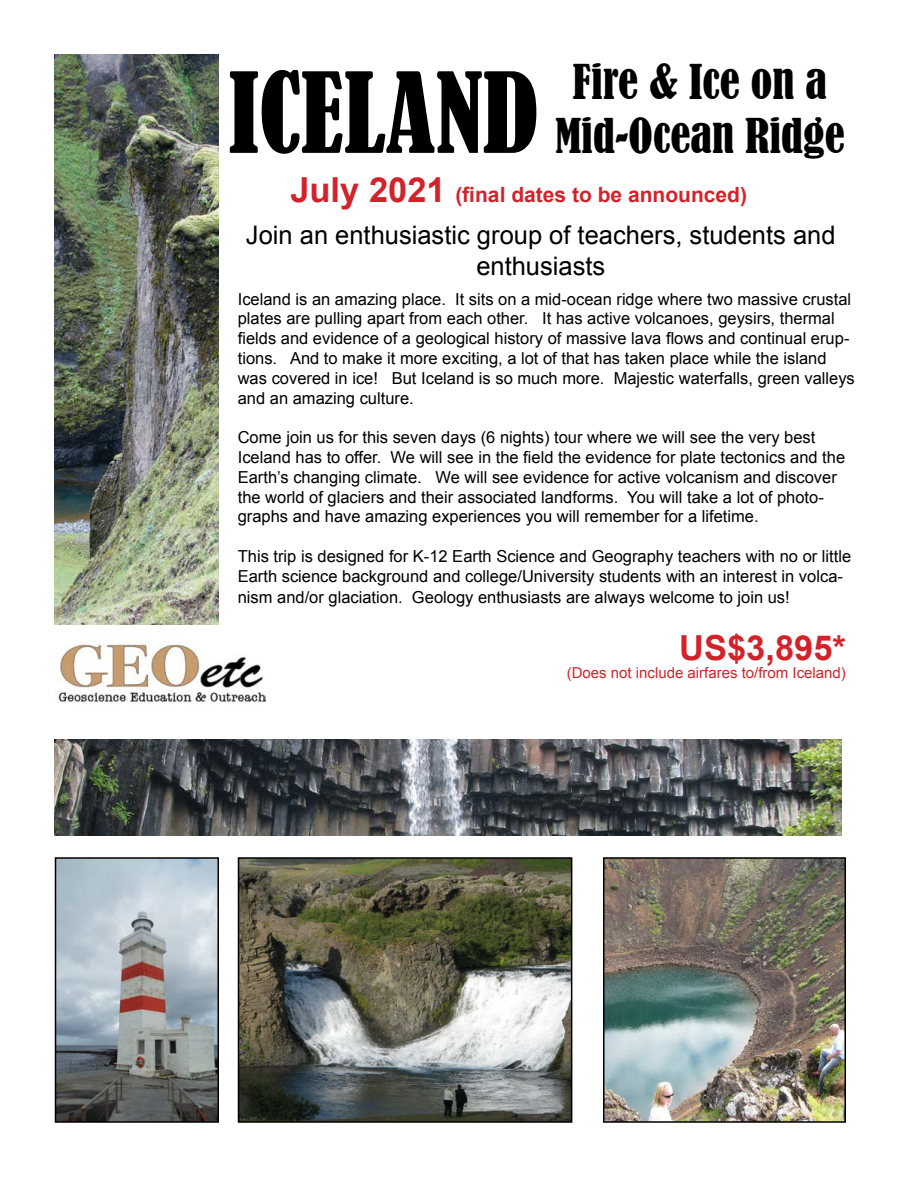
<style>
.page{position:relative;width:918px;height:1188px;background:#fff}
.page>*{position:absolute;margin:0;border:0;box-sizing:border-box;transform-origin:0 0}
.t1{font:condensed 103.5px "Bernard";color:#000}
.t2{font:condensed 45px/54px "Bernard";color:#000;text-align:center}
.t3{font:700 34.5px "Arial";color:#d2232a}
.t4{font:25.5px/30.6px "Arial";color:#000;text-align:center}
.t5{font:700 21px "Arial";color:#d2232a}
.t6{font:16.5px/19.8px "Arial";color:#000}
.t7{font:15px "Arial";color:#d2232a}
.s1{font-size:34.5px}
</style>
<div class="page">
<img style="left:58px;top:860px;width:158px;height:260px">
<div style="left:55px;top:857px;width:164px;height:266px;border:2px solid #000"></div>
<img style="left:606px;top:860px;width:237px;height:260px">
<div style="left:603px;top:857px;width:243px;height:266px;border:2px solid #000"></div>
<img style="left:241px;top:860px;width:328px;height:260px">
<div style="left:238px;top:857px;width:334px;height:266px;border:2px solid #000"></div>
<img style="left:55px;top:54px;width:163px;height:571px">
<img style="left:58px;top:642px;width:208px;height:61px">
<img style="left:54px;top:740px;width:787px;height:96px">
<h2 class="t2" style="left:555px;top:55px;width:291px">Fire &amp; Ice on a<br>Mid-Ocean Ridge</h2>
<h1 class="t1" style="left:228px;top:53px;width:312px">ICELAND</h1>
<p class="t5" style="left:290px;top:180px;width:458px"><span class="s1">July 2021</span> (final dates to be announced)</p>
<h3 class="t4" style="left:246px;top:220px;width:591px">Join an enthusiastic group of teachers, students and enthusiasts</h3>
<p class="t6" style="left:238px;top:289px;width:619px">Iceland is an amazing place. It sits on a mid-ocean ridge where two massive crustal plates are pulling apart from each other. It has active volcanoes, geysirs, thermal fields and evidence of a geological history of massive lava flows and continual erup&shy;tions. And to make it more exciting, a lot of that has taken place while the island was covered in ice! But Iceland is so much more. Majestic waterfalls, green valleys and an amazing culture.</p>
<p class="t6" style="left:238px;top:428px;width:609px">Come join us for this seven days (6 nights) tour where we will see the very best Iceland has to offer. We will see in the field the evidence for plate tectonics and the Earth’s changing climate. We will see evidence for active volcanism and discover the world of glaciers and their associated landforms. You will take a lot of photo&shy;graphs and have amazing experiences you will remember for a lifetime.</p>
<p class="t6" style="left:238px;top:546px;width:615px">This trip is designed for K-12 Earth Science and Geography teachers with no or little<br>Earth science background and college/University students with an interest in volca-</p>
<p class="t6" style="left:238px;top:588px;width:554px">nism and/or glaciation. Geology enthusiasts are always welcome to join us!</p>
<h3 class="t3" style="left:679px;top:625px;width:168px">US$3,895*</h3>
<p class="t7" style="left:567px;top:663px;width:281px">(Does not include airfares to/from Iceland)</p>
</div>
